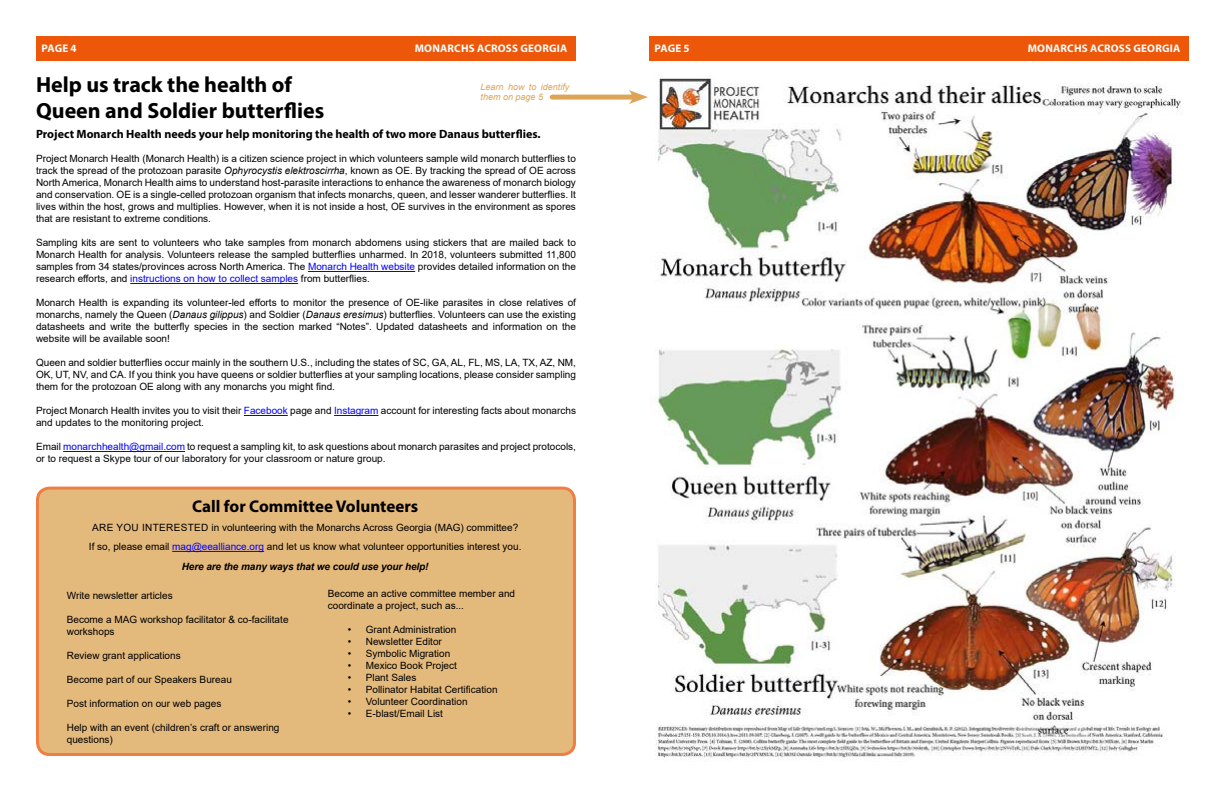
<style>
.page{position:relative;width:1224px;height:792px;background:#fff}
.page>*{position:absolute;margin:0;border:0;box-sizing:border-box;transform-origin:0 0}
.t1{font:700 22px/26px "Myriad Pro";color:#000}
.t2{font:700 17px "Myriad Pro";color:#000}
.t3{font:700 12px "Myriad Pro";color:#000}
.t4{font:700 11px "Myriad Pro";letter-spacing:.02em;color:#fcfeff}
.t5{font:10px/12px "Arial";color:#000}
.t6{font:italic 9px/10.8px "Arial";color:#dda455}
.s1{font-style:italic}
.s2{color:#00f}
.s3{font-weight:700;font-style:italic}
</style>
<div class="page">
<hr style="left:308px;top:271px;width:107px;height:1px;background:#00f">
<hr style="left:130px;top:283px;width:168px;height:1px;background:#00f">
<hr style="left:244px;top:415px;width:44px;height:1px;background:#00f">
<hr style="left:334px;top:415px;width:45px;height:1px;background:#00f">
<hr style="left:63px;top:451px;width:122px;height:1px;background:#00f">
<img style="left:655px;top:78px;width:526px;height:680px">
<div style="left:38px;top:488px;width:536px;height:266px;background:#e4b97c;border-radius:12px"></div>
<div style="left:36px;top:487px;width:540px;height:269px;border:3px solid #ec570a;border-radius:12px"></div>
<hr style="left:172px;top:551px;width:92px;height:1px;background:#00f">
<div style="left:552px;top:95px;width:85px;height:5px;background:#dda455"></div>
<svg style="left:629px;top:90px;width:19px;height:14px"></svg>
<div style="left:36px;top:36px;width:540px;height:25px;background:#ec570a"></div>
<div style="left:649px;top:36px;width:540px;height:25px;background:#ec570a"></div>
<p class="t4" style="left:42px;top:41px;width:37px">PAGE 4</p>
<p class="t4" style="left:415px;top:41px;width:154px">MONARCHS ACROSS GEORGIA</p>
<p class="t4" style="left:655px;top:41px;width:37px">PAGE 5</p>
<p class="t4" style="left:1028px;top:41px;width:154px">MONARCHS ACROSS GEORGIA</p>
<h1 class="t1" style="left:36px;top:71px;width:290px">Help us track the health of<br>Queen and Soldier butterflies</h1>
<p class="t3" style="left:36px;top:127px;width:506px">Project Monarch Health needs your help monitoring the health of two more Danaus butterflies.</p>
<p class="t6" style="left:481px;top:81px;width:90px">Learn how to identify them on page 5</p>
<p class="t5" style="left:36px;top:153px;width:542px;text-align:justify">Project Monarch Health (Monarch Health) is a citizen science project in which volunteers sample wild monarch butterflies to track the spread of the protozoan parasite <span class="s1">Ophyrocystis elektroscirrha</span>, known as OE. By tracking the spread of OE across North America, Monarch Health aims to understand host-parasite interactions to enhance the awareness of monarch biology and conservation. OE is a single-celled protozoan organism that infects monarchs, queen, and lesser wanderer butterflies. It lives within the host, grows and multiplies. However, when it is not inside a host, OE survives in the environment as spores that are resistant to extreme conditions.</p>
<p class="t5" style="left:36px;top:237px;width:542px;text-align:justify">Sampling kits are sent to volunteers who take samples from monarch abdomens using stickers that are mailed back to Monarch Health for analysis. Volunteers release the sampled butterflies unharmed. In 2018, volunteers submitted 11,800 samples from 34 states/provinces across North America. The <span class="s2">Monarch Health website</span> provides detailed information on the research efforts, and <span class="s2">instructions on how to collect samples</span> from butterflies.</p>
<p class="t5" style="left:36px;top:297px;width:541px;text-align:justify">Monarch Health is expanding its volunteer-led efforts to monitor the presence of OE-like parasites in close relatives of monarchs, namely the Queen (<span class="s1">Danaus gilippus</span>) and Soldier (<span class="s1">Danaus eresimus</span>) butterflies. Volunteers can use the existing datasheets and write the butterfly species in the section marked “Notes”. Updated datasheets and information on the website will be available soon!</p>
<p class="t5" style="left:36px;top:357px;width:541px;text-align:justify">Queen and soldier butterflies occur mainly in the southern U.S., including the states of SC, GA, AL, FL, MS, LA, TX, AZ, NM, OK, UT, NV, and CA. If you think you have queens or soldier butterflies at your sampling locations, please consider sampling them for the protozoan OE along with any monarchs you might find.</p>
<p class="t5" style="left:36px;top:405px;width:542px">Project Monarch Health invites you to visit their <span class="s2">Facebook</span> page and <span class="s2">Instagram</span> account for interesting facts about monarchs and updates to the monitoring project.</p>
<p class="t5" style="left:36px;top:441px;width:541px">Email <span class="s2">monarchhealth@gmail.com</span> to request a sampling kit, to ask questions about monarch parasites and project protocols, or to request a Skype tour of our laboratory for your classroom or nature group.</p>
<h2 class="t2" style="left:192px;top:495px;width:227px">Call for Committee Volunteers</h2>
<p class="t5" style="left:89px;top:518px;width:434px;line-height:19.2px;text-align:center">ARE YOU INTERESTED in volunteering with the Monarchs Across Georgia (MAG) committee?<br>If so, please email <span class="s2">mag@eealliance.org</span> and let us know what volunteer opportunities interest you.<br><span class="s3">Here are the many ways that we could use your help!</span></p>
<p class="t5" style="left:67px;top:589px;width:107px">Write newsletter articles</p>
<p class="t5" style="left:67px;top:613px;width:223px">Become a MAG workshop facilitator &amp; co-facilitate workshops</p>
<p class="t5" style="left:67px;top:649px;width:115px">Review grant applications</p>
<p class="t5" style="left:67px;top:673px;width:167px">Become part of our Speakers Bureau</p>
<p class="t5" style="left:67px;top:697px;width:156px">Post information on our web pages</p>
<p class="t5" style="left:67px;top:721px;width:214px">Help with an event (children’s craft or answering questions)</p>
<p class="t5" style="left:328px;top:588px;width:189px">Become an active committee member and coordinate a project, such as...</p>
<p class="t5" style="left:348px;top:624px;width:110px">• Grant Administration</p>
<p class="t5" style="left:348px;top:636px;width:96px">• Newsletter Editor</p>
<p class="t5" style="left:348px;top:648px;width:104px">• Symbolic Migration</p>
<p class="t5" style="left:348px;top:660px;width:111px">• Mexico Book Project</p>
<p class="t5" style="left:348px;top:672px;width:70px">• Plant Sales</p>
<p class="t5" style="left:348px;top:684px;width:151px">• Pollinator Habitat Certification</p>
<p class="t5" style="left:348px;top:696px;width:121px">• Volunteer Coordination</p>
<p class="t5" style="left:348px;top:708px;width:97px">• E-blast/Email List</p>
</div>
